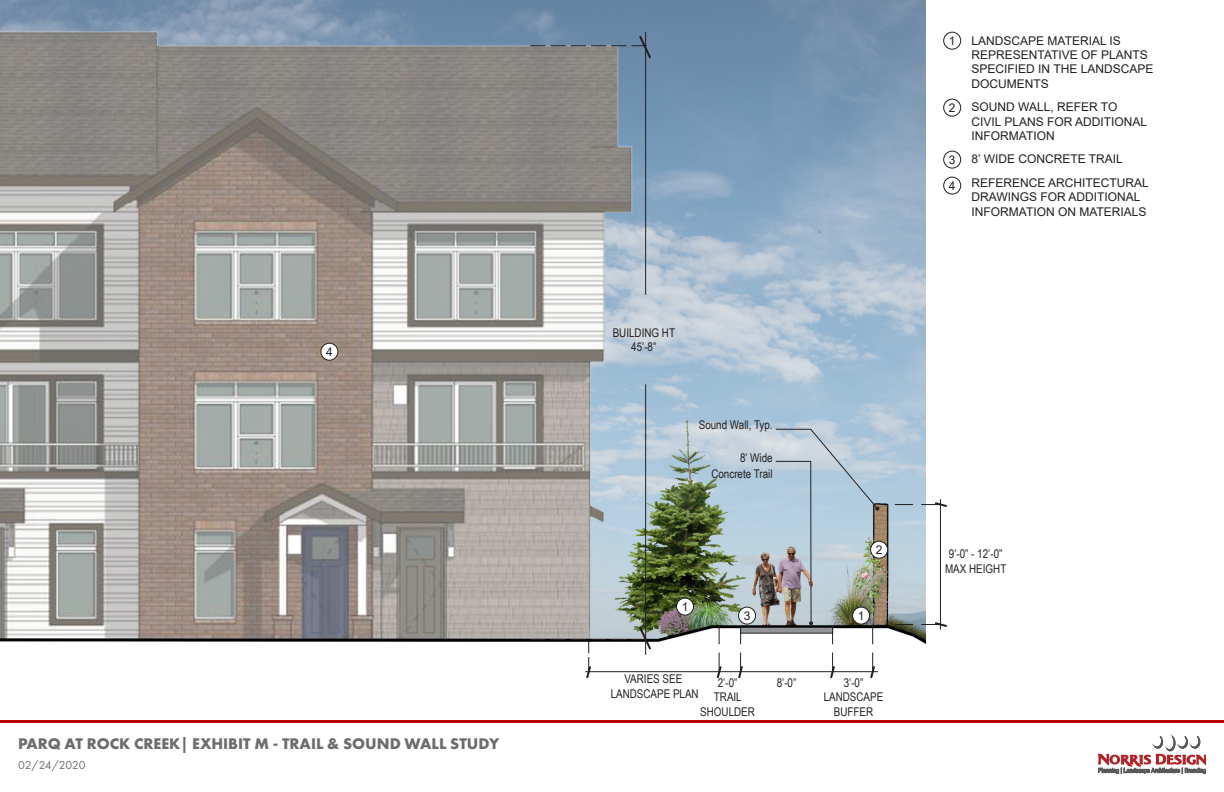
<style>
.page{position:relative;width:1224px;height:792px;background:#fff}
.page>*{position:absolute;margin:0;border:0;box-sizing:border-box;transform-origin:0 0}
.t1{font:700 16px "Futura PT";color:#6c6d70}
.t2{font:12px/14.4px "Arial";color:#231f20}
.t3{font:12px "Arial Narrow";color:#231f20}
.t4{font:12px "Futura PT";letter-spacing:-.025em;color:#6c6d70}
</style>
<div class="page">
<hr style="left:0;top:720px;width:1224px;height:3px;background:#bb0004">
<svg style="left:1098px;top:737px;width:108px;height:37px"></svg>
<img style="left:0;top:0;width:926px;height:644px">
<div style="left:943px;top:32px;width:18px;height:18px;border:1px solid #231f20;border-radius:50%"></div>
<div style="left:943px;top:99px;width:18px;height:18px;border:1px solid #231f20;border-radius:50%"></div>
<div style="left:943px;top:151px;width:18px;height:18px;border:1px solid #231f20;border-radius:50%"></div>
<div style="left:943px;top:177px;width:18px;height:18px;border:1px solid #231f20;border-radius:50%"></div>
<div style="left:677px;top:598px;width:17px;height:17px;background:#fff;border-radius:50%"></div>
<div style="left:676px;top:598px;width:18px;height:18px;border:1px solid #231f20;border-radius:50%"></div>
<div style="left:321px;top:343px;width:17px;height:17px;background:#fff;border-radius:50%"></div>
<div style="left:320px;top:343px;width:18px;height:18px;border:1px solid #231f20;border-radius:50%"></div>
<div style="left:739px;top:607px;width:17px;height:17px;background:#fff;border-radius:50%"></div>
<div style="left:738px;top:607px;width:18px;height:18px;border:1px solid #231f20;border-radius:50%"></div>
<div style="left:871px;top:541px;width:17px;height:17px;background:#fff;border-radius:50%"></div>
<div style="left:870px;top:541px;width:18px;height:18px;border:1px solid #231f20;border-radius:50%"></div>
<svg style="left:530px;top:34px;width:123px;height:27px;background:#748594"></svg>
<hr style="left:645px;top:32px;width:1px;height:263px;background:#231f20">
<hr style="left:645px;top:384px;width:1px;height:271px;background:#231f20">
<svg style="left:715px;top:626px;width:8px;height:53px"></svg>
<svg style="left:530px;top:625px;width:123px;height:54px"></svg>
<svg style="left:737px;top:626px;width:7px;height:53px"></svg>
<img style="left:775px;top:428px;width:104px;height:251px">
<hr style="left:585px;top:671px;width:293px;height:1px;background:#231f20">
<svg style="left:895px;top:621px;width:52px;height:8px"></svg>
<svg style="left:895px;top:501px;width:52px;height:8px"></svg>
<hr style="left:940px;top:499px;width:1px;height:131px;background:#231f20">
<div style="left:741px;top:627px;width:92px;height:6px;background:#939598"></div>
<div style="left:740px;top:627px;width:93px;height:7px;border:1px solid #231f20"></div>
<p class="t2" style="left:326px;top:345px;width:8px">4</p>
<h1 class="t1" style="left:18px;top:733px;width:483px">PARQ AT ROCK CREEK| EXHIBIT M - TRAIL &amp; SOUND WALL STUDY</h1>
<p class="t4" style="left:18px;top:758px;width:69px">02/24/2020</p>
<p class="t3" style="left:613px;top:324px;width:64px">BUILDING HT</p>
<p class="t3" style="left:631px;top:338px;width:27px">45’-8”</p>
<p class="t3" style="left:699px;top:416px;width:75px">Sound Wall, Typ.</p>
<p class="t3" style="left:740px;top:449px;width:34px">8’ Wide</p>
<p class="t3" style="left:711px;top:465px;width:63px">Concrete Trail</p>
<p class="t2" style="left:682px;top:599px;width:8px">1</p>
<p class="t2" style="left:744px;top:608px;width:8px">3</p>
<p class="t3" style="left:624px;top:670px;width:59px">VARIES SEE</p>
<p class="t3" style="left:611px;top:685px;width:90px">LANDSCAPE PLAN</p>
<p class="t3" style="left:718px;top:674px;width:21px">2’-0”</p>
<p class="t3" style="left:714px;top:688px;width:29px">TRAIL</p>
<p class="t3" style="left:700px;top:703px;width:56px">SHOULDER</p>
<p class="t3" style="left:777px;top:674px;width:21px">8’-0”</p>
<p class="t2" style="left:876px;top:543px;width:8px">2</p>
<p class="t2" style="left:858px;top:608px;width:8px">1</p>
<p class="t3" style="left:844px;top:674px;width:21px">3’-0”</p>
<p class="t3" style="left:824px;top:688px;width:61px">LANDSCAPE</p>
<p class="t3" style="left:834px;top:703px;width:41px">BUFFER</p>
<p class="t2" style="left:949px;top:34px;width:8px">1</p>
<p class="t2" style="left:949px;top:101px;width:8px">2</p>
<p class="t2" style="left:949px;top:152px;width:8px">3</p>
<p class="t2" style="left:949px;top:178px;width:8px">4</p>
<p class="t2" style="left:972px;top:33px;width:183px">LANDSCAPE MATERIAL IS<br>REPRESENTATIVE OF PLANTS<br>SPECIFIED IN THE LANDSCAPE<br>DOCUMENTS</p>
<p class="t2" style="left:972px;top:100px;width:177px">SOUND WALL, REFER TO<br>CIVIL PLANS FOR ADDITIONAL<br>INFORMATION</p>
<p class="t2" style="left:972px;top:152px;width:153px">8’ WIDE CONCRETE TRAIL</p>
<p class="t2" style="left:972px;top:175px;width:179px">REFERENCE ARCHITECTURAL<br>DRAWINGS FOR ADDITIONAL<br>INFORMATION ON MATERIALS</p>
<p class="t3" style="left:949px;top:545px;width:55px">9’-0” - 12’-0”</p>
<p class="t3" style="left:945px;top:560px;width:63px">MAX HEIGHT</p>
</div>
